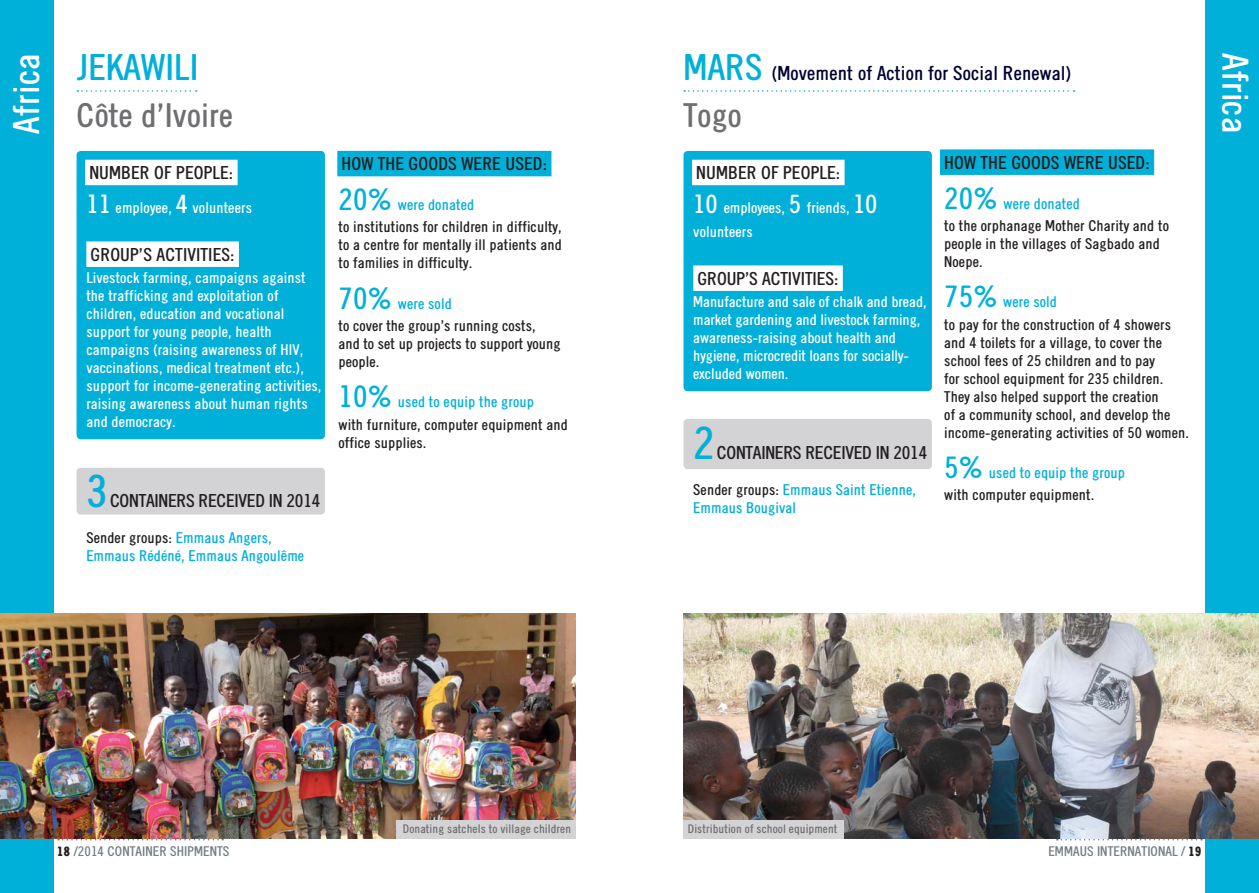
<style>
.page{position:relative;width:1259px;height:893px;background:#fff}
.page>*{position:absolute;margin:0;border:0;box-sizing:border-box;transform-origin:0 0}
.t1{font:45px "Emmaus";color:#00b0d8}
.t2{font:36px "Emmaus";color:#fff}
.t3{font:36px "Emmaus";color:#00b0d8}
.t4{font:33px "Emmaus";color:#6f6f72}
.t5{font:19.5px "Emmaus";color:#000031}
.t6{font:18px "Emmaus";color:#231f20}
.t7{font:18px "Emmaus";letter-spacing:-.02em;color:#231f20}
.t8{font:15px/18px "Emmaus";color:#231f20}
.t9{font:15px/18px "Emmaus";color:#fff}
.t10{font:15px/18px "Emmaus";color:#00b0d8}
.t11{font:13.5px "Emmaus";color:#727d84}
.t12{font:12px "Emmaus";color:#6f6f72}
.s1{font-size:36px;color:#00b0d8}
.s2{font-size:25.5px}
.s3{color:#231f20}
.s4{font-size:30px;color:#00b0d8}
.s5{color:#00b0d8}
.s6{font-weight:900;color:#231f20}
</style>
<div class="page">
<div style="left:77px;top:468px;width:248px;height:46px;background:#d3d2d5;border-radius:4px"></div>
<div style="left:683px;top:151px;width:249px;height:240px;background:#00b0d8;border-radius:4px"></div>
<div style="left:683px;top:419px;width:249px;height:50px;background:#d3d2d5;border-radius:4px"></div>
<div style="left:0;top:0;width:54px;height:893px;background:#00b0d8"></div>
<div style="left:1205px;top:0;width:54px;height:893px;background:#00b0d8"></div>
<svg style="left:77px;top:90px;width:120px;height:2px"></svg>
<svg style="left:684px;top:90px;width:390px;height:2px"></svg>
<div style="left:77px;top:151px;width:248px;height:288px;background:#00b0d8"></div>
<div style="left:85px;top:160px;width:153px;height:25px;background:#fff"></div>
<div style="left:86px;top:241px;width:153px;height:26px;background:#fff"></div>
<div style="left:337px;top:151px;width:214px;height:25px;background:#00b0d8"></div>
<div style="left:940px;top:149px;width:214px;height:26px;background:#00b0d8"></div>
<div style="left:692px;top:160px;width:152px;height:25px;background:#fff"></div>
<div style="left:693px;top:265px;width:150px;height:26px;background:#fff"></div>
<img style="left:0;top:614px;width:575px;height:225px">
<img style="left:683px;top:614px;width:576px;height:225px">
<div style="left:396px;top:820px;width:179px;height:19px;background:#d3d2d5"></div>
<div style="left:683px;top:820px;width:161px;height:19px;background:#d3d2d5"></div>
<svg style="left:58px;top:839px;width:165px;height:1px"></svg>
<svg style="left:1057px;top:839px;width:145px;height:1px"></svg>
<h2 class="t2" style="left:14px;top:134px;width:82px;rotate:-90deg">Africa</h2>
<h2 class="t2" style="left:1248px;top:53px;width:82px;rotate:90deg">Africa</h2>
<h3 class="t5" style="left:683px;top:66px;width:390px"><span class="s1">MARS</span> (Movement of Action for Social Renewal)</h3>
<h3 class="t4" style="left:683px;top:104px;width:60px">Togo</h3>
<h2 class="t3" style="left:77px;top:54px;width:123px">JEKAWILI</h2>
<h3 class="t4" style="left:77px;top:104px;width:158px">Côte d’Ivoire</h3>
<p class="t6" style="left:89px;top:166px;width:145px">NUMBER OF PEOPLE:</p>
<p class="t9" style="left:86px;top:200px;width:167px"><span class="s2">11</span> employee, <span class="s2">4</span> volunteers</p>
<p class="t6" style="left:91px;top:248px;width:146px">GROUP’S ACTIVITIES:</p>
<p class="t9" style="left:86px;top:270px;width:237px">Livestock farming, campaigns against the trafficking and exploitation of children, education and vocational support for young people, health campaigns (raising awareness of HIV, vaccinations, medical treatment etc.), support for income-generating activities, raising awareness about human rights and democracy.</p>
<h1 class="t1" style="left:86px;top:475px;width:24px">3</h1>
<p class="t7" style="left:110px;top:494px;width:212px">CONTAINERS RECEIVED IN 2014</p>
<p class="t10" style="left:86px;top:530px;width:219px"><span class="s3">Sender groups:</span> Emmaus Angers,<br>Emmaus Rédéné, Emmaus Angoulême</p>
<p class="t6" style="left:341px;top:157px;width:207px">HOW THE GOODS WERE USED:</p>
<p class="t8" style="left:338px;top:196px;width:225px;line-height:22.2px"><span class="s4">20%</span> <span class="s5">were donated<br></span>to institutions for children in difficulty,</p>
<p class="t8" style="left:338px;top:238px;width:225px">to a centre for mentally ill patients and to families in difficulty.</p>
<p class="t8" style="left:338px;top:294px;width:199px;line-height:22.2px"><span class="s4">70%</span> <span class="s5">were sold<br></span>to cover the group’s running costs,</p>
<p class="t8" style="left:338px;top:336px;width:224px">and to set up projects to support young people.</p>
<p class="t8" style="left:338px;top:393px;width:231px;line-height:22.2px"><span class="s4">10%</span> <span class="s5">used to equip the group<br></span>with furniture, computer equipment and</p>
<p class="t8" style="left:338px;top:435px;width:89px">office supplies.</p>
<p class="t6" style="left:696px;top:166px;width:146px">NUMBER OF PEOPLE:</p>
<p class="t9" style="left:693px;top:197px;width:186px;line-height:24px"><span class="s2">10</span> employees, <span class="s2">5</span> friends, <span class="s2">10 </span>volunteers</p>
<p class="t6" style="left:697px;top:272px;width:142px">GROUP’S ACTIVITIES:</p>
<p class="t9" style="left:693px;top:294px;width:235px">Manufacture and sale of chalk and bread, market gardening and livestock farming, awareness-raising about health and hygiene, microcredit loans for socially&shy;excluded women.</p>
<h1 class="t1" style="left:693px;top:427px;width:23px">2</h1>
<p class="t7" style="left:717px;top:446px;width:212px">CONTAINERS RECEIVED IN 2014</p>
<p class="t10" style="left:693px;top:482px;width:224px"><span class="s3">Sender groups:</span> Emmaus Saint Etienne,<br>Emmaus Bougival</p>
<p class="t6" style="left:944px;top:156px;width:207px">HOW THE GOODS WERE USED:</p>
<p class="t8" style="left:944px;top:194px;width:226px;line-height:22.2px"><span class="s4">20%</span> <span class="s5">were donated<br></span>to the orphanage Mother Charity and to</p>
<p class="t8" style="left:944px;top:236px;width:217px">people in the villages of Sagbado and<br>Noepe.</p>
<p class="t8" style="left:944px;top:293px;width:228px;line-height:22.2px"><span class="s4">75%</span> <span class="s5">were sold<br></span>to pay for the construction of 4 showers</p>
<p class="t8" style="left:944px;top:335px;width:246px">and 4 toilets for a village, to cover the school fees of 25 children and to pay<br>for school equipment for 235 children.<br>They also helped support the creation<br>of a community school, and develop the income-generating activities of 50 women.</p>
<p class="t8" style="left:944px;top:463px;width:182px;line-height:22.2px"><span class="s4">5%</span> <span class="s5">used to equip the group </span>with computer equipment.</p>
<p class="t12" style="left:403px;top:825px;width:170px">Donating satchels to village children</p>
<p class="t12" style="left:688px;top:825px;width:151px">Distribution of school equipment</p>
<p class="t11" style="left:57px;top:846px;width:174px"><span class="s6">18</span> /2014 CONTAINER SHIPMENTS</p>
<p class="t11" style="left:1048px;top:846px;width:155px">EMMAUS INTERNATIONAL / <span class="s6">19</span></p>
</div>
